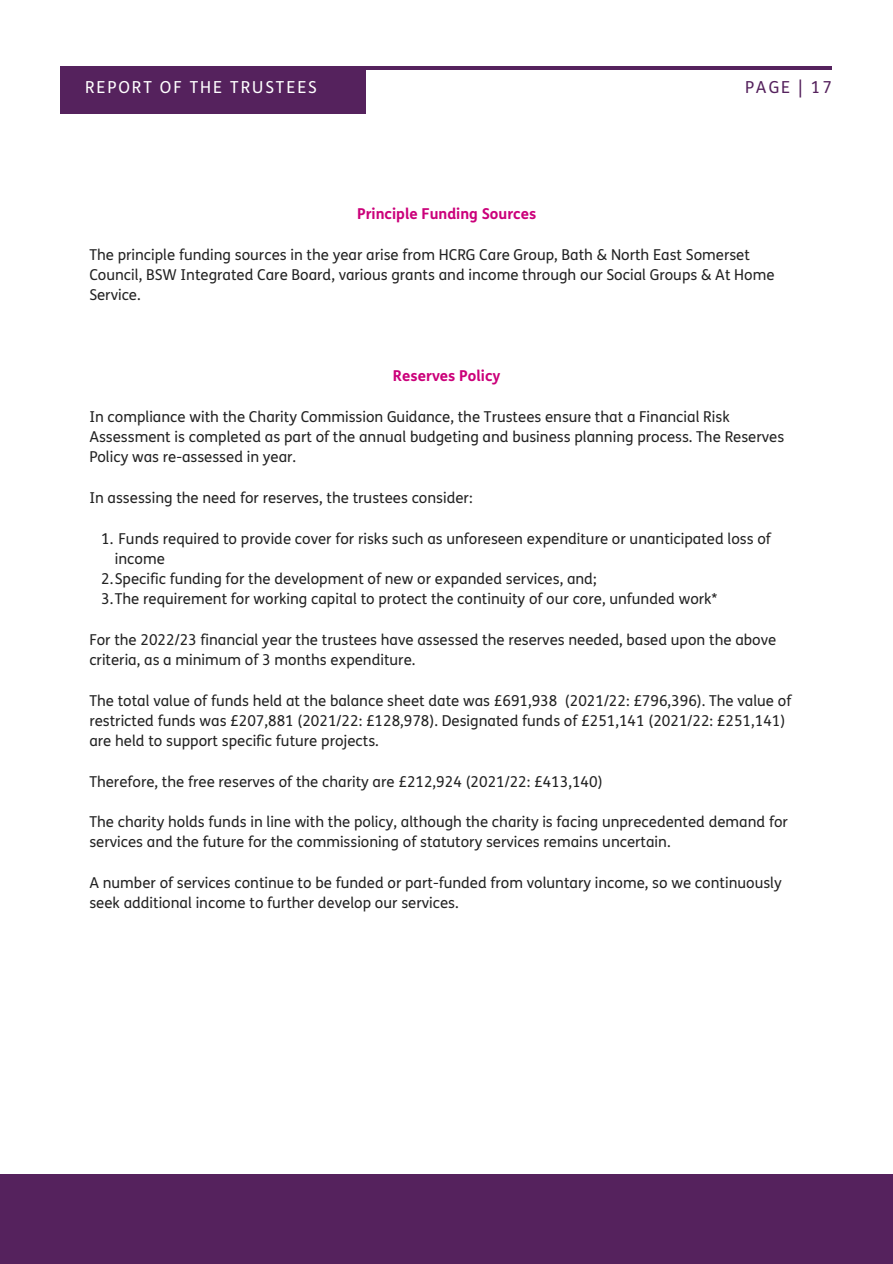
<style>
.page{position:relative;width:893px;height:1264px;background:#fff}
.page>*{position:absolute;margin:0;border:0;box-sizing:border-box;transform-origin:0 0}
.t1{font:16.5px "FS Me";letter-spacing:.12em;color:#fff}
.t2{font:16.5px "FS Me";letter-spacing:.12em;color:#55225d}
.t3{font:15px/20.2px "FS Me";color:#222}
.t4{font:700 15px "FS Me";color:#cb007a}
</style>
<div class="page">
<hr style="left:61px;top:66px;width:770px;height:4px;background:#55225d">
<div style="left:61px;top:66px;width:304px;height:47px;background:#55225d"></div>
<div style="left:0;top:1174px;width:892px;height:89px;background:#55225d"></div>
<p class="t1" style="left:85px;top:78px;width:233px">REPORT OF THE TRUSTEES</p>
<p class="t2" style="left:745px;top:78px;width:88px">PAGE | 17</p>
<p class="t4" style="left:357px;top:205px;width:181px">Principle Funding Sources</p>
<p class="t3" style="left:89px;top:245px;width:686px">The principle funding sources in the year arise from HCRG Care Group, Bath &amp; North East Somerset<br>Council, BSW Integrated Care Board, various grants and income through our Social Groups &amp; At Home<br>Service.</p>
<p class="t4" style="left:393px;top:367px;width:109px">Reserves Policy</p>
<p class="t3" style="left:89px;top:407px;width:696px">In compliance with the Charity Commission Guidance, the Trustees ensure that a Financial Risk<br>Assessment is completed as part of the annual budgeting and business planning process. The Reserves<br>Policy was re-assessed in year.</p>
<p class="t3" style="left:89px;top:488px;width:385px">In assessing the need for reserves, the trustees consider:</p>
<p class="t3" style="left:115px;top:528px;width:657px;text-indent:-14px">1. Funds required to provide cover for risks such as unforeseen expenditure or unanticipated loss of income</p>
<p class="t3" style="left:101px;top:569px;width:497px">2.Specific funding for the development of new or expanded services, and;</p>
<p class="t3" style="left:101px;top:589px;width:618px">3.The requirement for working capital to protect the continuity of our core, unfunded work*</p>
<p class="t3" style="left:89px;top:630px;width:688px">For the 2022/23 financial year the trustees have assessed the reserves needed, based upon the above criteria, as a minimum of 3 months expenditure.</p>
<p class="t3" style="left:89px;top:690px;width:703px">The total value of funds held at the balance sheet date was £691,938 (2021/22: £796,396). The value of restricted funds was £207,881 (2021/22: £128,978). Designated funds of £251,141 (2021/22: £251,141) are held to support specific future projects.</p>
<p class="t3" style="left:89px;top:771px;width:514px">Therefore, the free reserves of the charity are £212,924 (2021/22: £413,140)</p>
<p class="t3" style="left:89px;top:812px;width:700px">The charity holds funds in line with the policy, although the charity is facing unprecedented demand for services and the future for the commissioning of statutory services remains uncertain.</p>
<p class="t3" style="left:89px;top:873px;width:693px">A number of services continue to be funded or part-funded from voluntary income, so we continuously seek additional income to further develop our services.</p>
</div>
